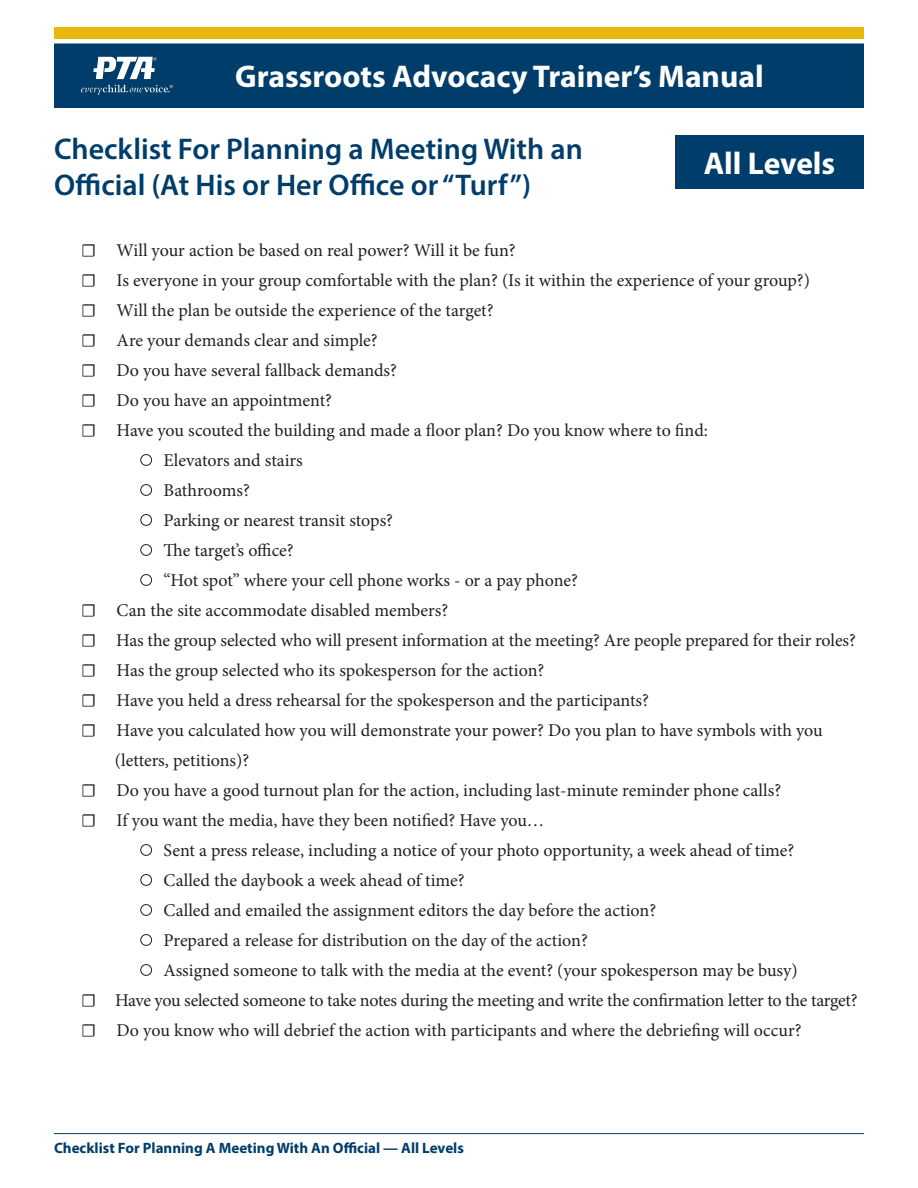
<style>
.page{position:relative;width:918px;height:1188px;background:#fff}
.page>*{position:absolute;margin:0;border:0;box-sizing:border-box;transform-origin:0 0}
.t1{font:700 31.5px "Myriad Pro";color:#fff}
.t2{font:600 30px "Myriad Pro";color:#003d6a}
.t3{font:18px/30px "Minion Pro";letter-spacing:-.005em;color:#231f20}
.t4{font:700 15px "Myriad Pro";color:#003d6a}
</style>
<div class="page">
<div style="left:140px;top:454px;width:12px;height:12px;border:1px solid #231f20;border-radius:50%"></div>
<div style="left:140px;top:484px;width:12px;height:12px;border:1px solid #231f20;border-radius:50%"></div>
<div style="left:140px;top:514px;width:12px;height:12px;border:1px solid #231f20;border-radius:50%"></div>
<div style="left:140px;top:544px;width:12px;height:12px;border:1px solid #231f20;border-radius:50%"></div>
<div style="left:140px;top:574px;width:12px;height:12px;border:1px solid #231f20;border-radius:50%"></div>
<div style="left:140px;top:844px;width:12px;height:12px;border:1px solid #231f20;border-radius:50%"></div>
<div style="left:140px;top:874px;width:12px;height:12px;border:1px solid #231f20;border-radius:50%"></div>
<div style="left:140px;top:904px;width:12px;height:12px;border:1px solid #231f20;border-radius:50%"></div>
<div style="left:140px;top:934px;width:12px;height:12px;border:1px solid #231f20;border-radius:50%"></div>
<div style="left:140px;top:964px;width:12px;height:12px;border:1px solid #231f20;border-radius:50%"></div>
<div style="left:54px;top:27px;width:810px;height:13px;background:#e8b80e"></div>
<svg style="left:54px;top:39px;width:810px;height:69px;background:#114a74"></svg>
<svg style="left:81px;top:85px;width:92px;height:10px"></svg>
<svg style="left:93px;top:57px;width:63px;height:22px"></svg>
<hr style="left:54px;top:1133px;width:810px;height:1px;background:#003d6a">
<div style="left:675px;top:135px;width:189px;height:54px;background:#003d6a"></div>
<h1 class="t1" style="left:235px;top:56px;width:530px">Grassroots Advocacy Trainer’s Manual</h1>
<p class="t2" style="left:54px;top:130px;width:530px">Checklist For Planning a Meeting With an</p>
<p class="t2" style="left:54px;top:166px;width:479px">Official (At His or Her Office or “Turf”)</p>
<p class="t1" style="left:704px;top:143px;width:133px">All Levels</p>
<p class="t3" style="left:81px;top:235px;width:436px">☐ Will your action be based on real power? Will it be fun?</p>
<p class="t3" style="left:81px;top:265px;width:731px">☐ Is everyone in your group comfortable with the plan? (Is it within the experience of your group?)</p>
<p class="t3" style="left:81px;top:295px;width:414px">☐ Will the plan be outside the experience of the target?</p>
<p class="t3" style="left:81px;top:325px;width:298px">☐ Are your demands clear and simple?</p>
<p class="t3" style="left:81px;top:355px;width:318px">☐ Do you have several fallback demands?</p>
<p class="t3" style="left:81px;top:385px;width:253px">☐ Do you have an appointment?</p>
<p class="t3" style="left:81px;top:415px;width:628px">☐ Have you scouted the building and made a floor plan? Do you know where to find:</p>
<p class="t3" style="left:164px;top:445px;width:141px">Elevators and stairs</p>
<p class="t3" style="left:164px;top:475px;width:88px">Bathrooms?</p>
<p class="t3" style="left:164px;top:505px;width:231px">Parking or nearest transit stops?</p>
<p class="t3" style="left:164px;top:535px;width:132px">The target’s office?</p>
<p class="t3" style="left:164px;top:565px;width:416px">“Hot spot” where your cell phone works - or a pay phone?</p>
<p class="t3" style="left:81px;top:595px;width:369px">☐ Can the site accommodate disabled members?</p>
<p class="t3" style="left:81px;top:625px;width:776px">☐ Has the group selected who will present information at the meeting? Are people prepared for their roles?</p>
<p class="t3" style="left:81px;top:655px;width:465px">☐ Has the group selected who its spokesperson for the action?</p>
<p class="t3" style="left:81px;top:685px;width:570px">☐ Have you held a dress rehearsal for the spokesperson and the participants?</p>
<p class="t3" style="left:115px;top:715px;width:709px;text-indent:-34px">☐ Have you calculated how you will demonstrate your power? Do you plan to have symbols with you (letters, petitions)?</p>
<p class="t3" style="left:81px;top:775px;width:702px">☐ Do you have a good turnout plan for the action, including last-minute reminder phone calls?</p>
<p class="t3" style="left:81px;top:805px;width:465px">☐ If you want the media, have they been notified? Have you…</p>
<p class="t3" style="left:164px;top:835px;width:632px">Sent a press release, including a notice of your photo opportunity, a week ahead of time?</p>
<p class="t3" style="left:164px;top:865px;width:303px">Called the daybook a week ahead of time?</p>
<p class="t3" style="left:164px;top:895px;width:494px">Called and emailed the assignment editors the day before the action?</p>
<p class="t3" style="left:164px;top:925px;width:426px">Prepared a release for distribution on the day of the action?</p>
<p class="t3" style="left:164px;top:955px;width:636px">Assigned someone to talk with the media at the event? (your spokesperson may be busy)</p>
<p class="t3" style="left:81px;top:985px;width:778px">☐ Have you selected someone to take notes during the meeting and write the confirmation letter to the target?</p>
<p class="t3" style="left:81px;top:1015px;width:722px">☐ Do you know who will debrief the action with participants and where the debriefing will occur?</p>
<p class="t4" style="left:54px;top:1138px;width:411px">Checklist For Planning A Meeting With An Official — All Levels</p>
</div>
